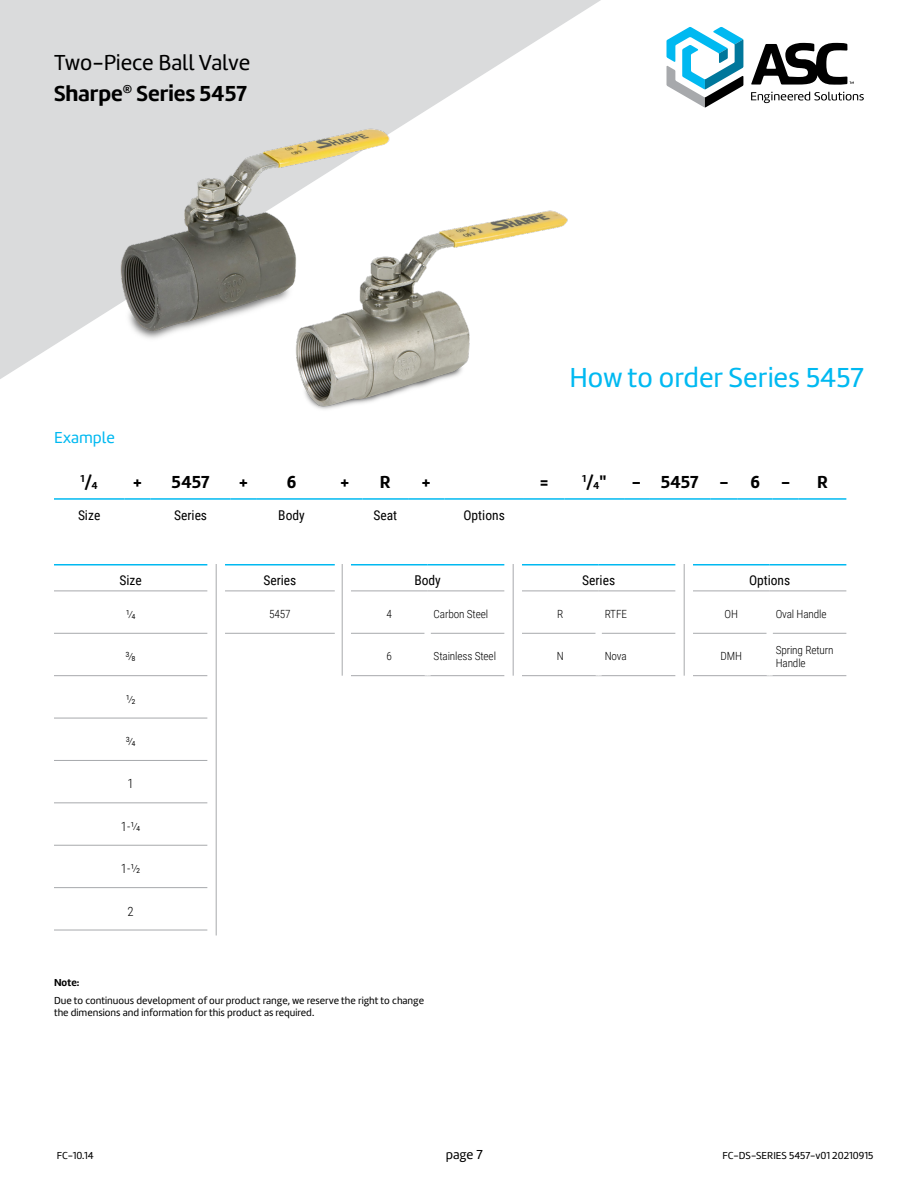
<style>
.page{position:relative;width:918px;height:1188px;background:#fff}
.page>*{position:absolute;margin:0;border:0;box-sizing:border-box;transform-origin:0 0}
.t1{font:28.5px "Marine";color:#00b9f1}
.t2{font:22.5px/30.8px "Marine";color:#000}
.t3{font:700 18px "Marine";color:#000}
.t4{font:16.5px "Marine";color:#00b9f1}
.t5{font:13.5px "Roboto Condensed";color:#000}
.t6{font:13.5px "Marine";color:#000}
.t7{font:300 12.75px "Roboto Condensed";color:#000}
.t8{font:300 11.25px/13.5px "Roboto Condensed";letter-spacing:-.01em;color:#000}
.t9{font:10.5px/12px "Marine";color:#000}
.t10{font:700 10.5px "Marine";color:#000}
.s1{font-weight:700}
.s2{font-size:18px}
</style>
<div class="page">
<svg style="left:0;top:0;width:601px;height:379px;fill:#dadbdc"></svg>
<svg style="left:751px;top:43px;width:113px;height:60px"></svg>
<svg style="left:667px;top:27px;width:76px;height:80px"></svg>
<hr style="left:54px;top:633px;width:153px;height:1px;background:#a7a9ac">
<hr style="left:54px;top:675px;width:153px;height:1px;background:#a7a9ac">
<hr style="left:54px;top:718px;width:153px;height:1px;background:#a7a9ac">
<hr style="left:54px;top:760px;width:153px;height:1px;background:#a7a9ac">
<hr style="left:54px;top:803px;width:153px;height:1px;background:#a7a9ac">
<hr style="left:54px;top:845px;width:153px;height:1px;background:#a7a9ac">
<hr style="left:54px;top:887px;width:153px;height:1px;background:#a7a9ac">
<hr style="left:54px;top:930px;width:153px;height:1px;background:#a7a9ac">
<hr style="left:54px;top:591px;width:153px;height:1px;background:#a7a9ac">
<hr style="left:54px;top:564px;width:153px;height:2px;background:#00b9f1">
<hr style="left:225px;top:633px;width:110px;height:1px;background:#a7a9ac">
<hr style="left:225px;top:591px;width:110px;height:1px;background:#a7a9ac">
<hr style="left:225px;top:564px;width:110px;height:2px;background:#00b9f1">
<hr style="left:351px;top:633px;width:74px;height:1px;background:#a7a9ac">
<hr style="left:431px;top:633px;width:73px;height:1px;background:#a7a9ac">
<hr style="left:351px;top:675px;width:77px;height:1px;background:#a7a9ac">
<hr style="left:428px;top:675px;width:76px;height:1px;background:#a7a9ac">
<hr style="left:351px;top:591px;width:77px;height:1px;background:#a7a9ac">
<hr style="left:428px;top:591px;width:76px;height:1px;background:#a7a9ac">
<hr style="left:351px;top:564px;width:77px;height:2px;background:#00b9f1">
<hr style="left:428px;top:564px;width:76px;height:2px;background:#00b9f1">
<hr style="left:522px;top:633px;width:74px;height:1px;background:#a7a9ac">
<hr style="left:602px;top:633px;width:73px;height:1px;background:#a7a9ac">
<hr style="left:522px;top:675px;width:77px;height:1px;background:#a7a9ac">
<hr style="left:599px;top:675px;width:76px;height:1px;background:#a7a9ac">
<hr style="left:522px;top:591px;width:77px;height:1px;background:#a7a9ac">
<hr style="left:599px;top:591px;width:76px;height:1px;background:#a7a9ac">
<hr style="left:522px;top:564px;width:77px;height:2px;background:#00b9f1">
<hr style="left:599px;top:564px;width:76px;height:2px;background:#00b9f1">
<hr style="left:693px;top:633px;width:74px;height:1px;background:#a7a9ac">
<hr style="left:773px;top:633px;width:73px;height:1px;background:#a7a9ac">
<hr style="left:693px;top:675px;width:77px;height:1px;background:#a7a9ac">
<hr style="left:770px;top:675px;width:76px;height:1px;background:#a7a9ac">
<hr style="left:693px;top:591px;width:77px;height:1px;background:#a7a9ac">
<hr style="left:770px;top:591px;width:76px;height:1px;background:#a7a9ac">
<hr style="left:693px;top:564px;width:77px;height:2px;background:#00b9f1">
<hr style="left:770px;top:564px;width:76px;height:2px;background:#00b9f1">
<hr style="left:54px;top:498px;width:70px;height:2px;background:#00b9f1">
<hr style="left:124px;top:498px;width:27px;height:2px;background:#00b9f1">
<hr style="left:151px;top:498px;width:80px;height:2px;background:#00b9f1">
<hr style="left:231px;top:498px;width:25px;height:2px;background:#00b9f1">
<hr style="left:256px;top:498px;width:71px;height:2px;background:#00b9f1">
<hr style="left:327px;top:498px;width:35px;height:2px;background:#00b9f1">
<hr style="left:362px;top:498px;width:46px;height:2px;background:#00b9f1">
<hr style="left:408px;top:498px;width:36px;height:2px;background:#00b9f1">
<hr style="left:444px;top:498px;width:80px;height:2px;background:#00b9f1">
<hr style="left:524px;top:498px;width:40px;height:2px;background:#00b9f1">
<hr style="left:564px;top:498px;width:60px;height:2px;background:#00b9f1">
<hr style="left:624px;top:498px;width:25px;height:2px;background:#00b9f1">
<hr style="left:649px;top:498px;width:61px;height:2px;background:#00b9f1">
<hr style="left:710px;top:498px;width:28px;height:2px;background:#00b9f1">
<hr style="left:738px;top:498px;width:35px;height:2px;background:#00b9f1">
<hr style="left:773px;top:498px;width:26px;height:2px;background:#00b9f1">
<hr style="left:799px;top:498px;width:47px;height:2px;background:#00b9f1">
<img style="left:109px;top:119px;width:290px;height:238px">
<img style="left:284px;top:197px;width:294px;height:213px">
<hr style="left:216px;top:564px;width:1px;height:371px;background:#a7a9ac">
<hr style="left:342px;top:564px;width:1px;height:112px;background:#a7a9ac">
<hr style="left:513px;top:564px;width:1px;height:112px;background:#a7a9ac">
<hr style="left:684px;top:564px;width:1px;height:112px;background:#a7a9ac">
<h2 class="t2" style="left:54px;top:47px;width:198px">Two-Piece Ball Valve<br><span class="s1">Sharpe</span><sup>®</sup> <span class="s1">Series 5457</span></h2>
<h3 class="t4" style="left:54px;top:427px;width:62px">Example</h3>
<h1 class="t1" style="left:569px;top:360px;width:296px">How to order Series 5457</h1>
<p class="t10" style="left:80px;top:475px;width:19px">1<span class="s2">/</span>4</p>
<h3 class="t3" style="left:133px;top:470px;width:10px">+</h3>
<h3 class="t3" style="left:172px;top:470px;width:39px">5457</h3>
<h3 class="t3" style="left:239px;top:470px;width:10px">+</h3>
<h3 class="t3" style="left:287px;top:470px;width:11px">6</h3>
<h3 class="t3" style="left:340px;top:470px;width:10px">+</h3>
<h3 class="t3" style="left:380px;top:470px;width:12px">R</h3>
<h3 class="t3" style="left:422px;top:470px;width:10px">+</h3>
<h3 class="t3" style="left:540px;top:470px;width:10px">=</h3>
<p class="t10" style="left:582px;top:475px;width:26px">1<span class="s2">/</span>4<span class="s2">"</span></p>
<h3 class="t3" style="left:632px;top:470px;width:160px">-5457- 6-</h3>
<h3 class="t3" style="left:817px;top:470px;width:12px">R</h3>
<p class="t5" style="left:78px;top:506px;width:24px">Size</p>
<p class="t5" style="left:174px;top:506px;width:34px">Series</p>
<p class="t5" style="left:278px;top:506px;width:28px">Body</p>
<p class="t5" style="left:373px;top:506px;width:25px">Seat</p>
<p class="t5" style="left:464px;top:506px;width:43px">Options</p>
<p class="t5" style="left:120px;top:571px;width:24px">Size</p>
<p class="t7" style="left:126px;top:605px;width:11px">1/4</p>
<p class="t7" style="left:126px;top:648px;width:12px">3/8</p>
<p class="t7" style="left:126px;top:690px;width:12px">1/2</p>
<p class="t7" style="left:126px;top:732px;width:12px">3/4</p>
<p class="t7" style="left:128px;top:775px;width:8px">1</p>
<p class="t7" style="left:121px;top:817px;width:21px">1-1/4</p>
<p class="t7" style="left:121px;top:860px;width:21px">1-1/2</p>
<p class="t7" style="left:128px;top:902px;width:8px">2</p>
<p class="t5" style="left:263px;top:571px;width:34px">Series</p>
<p class="t8" style="left:269px;top:607px;width:23px">5457</p>
<p class="t5" style="left:414px;top:571px;width:28px">Body</p>
<p class="t8" style="left:387px;top:607px;width:7px">4</p>
<p class="t8" style="left:434px;top:607px;width:56px">Carbon Steel</p>
<p class="t8" style="left:387px;top:649px;width:7px">6</p>
<p class="t8" style="left:434px;top:649px;width:64px">Stainless Steel</p>
<p class="t10" style="left:54px;top:976px;width:27px">Note:</p>
<p class="t9" style="left:54px;top:994px;width:372px">Due to continuous development of our product range, we reserve the right to change the dimensions and information for this product as required.</p>
<p class="t5" style="left:582px;top:571px;width:34px">Series</p>
<p class="t8" style="left:557px;top:607px;width:8px">R</p>
<p class="t8" style="left:605px;top:607px;width:24px">RTFE</p>
<p class="t8" style="left:557px;top:649px;width:8px">N</p>
<p class="t8" style="left:605px;top:649px;width:24px">Nova</p>
<p class="t5" style="left:749px;top:571px;width:43px">Options</p>
<p class="t8" style="left:725px;top:607px;width:15px">OH</p>
<p class="t8" style="left:776px;top:607px;width:53px">Oval Handle</p>
<p class="t8" style="left:721px;top:649px;width:23px">DMH</p>
<p class="t8" style="left:776px;top:642px;width:59px">Spring Return<br>Handle</p>
<p class="t9" style="left:57px;top:1149px;width:39px">FC-10.14</p>
<p class="t6" style="left:446px;top:1146px;width:38px">page 7</p>
<p class="t9" style="left:722px;top:1149px;width:152px">FC-DS-SERIES 5457-v01 20210915</p>
</div>
